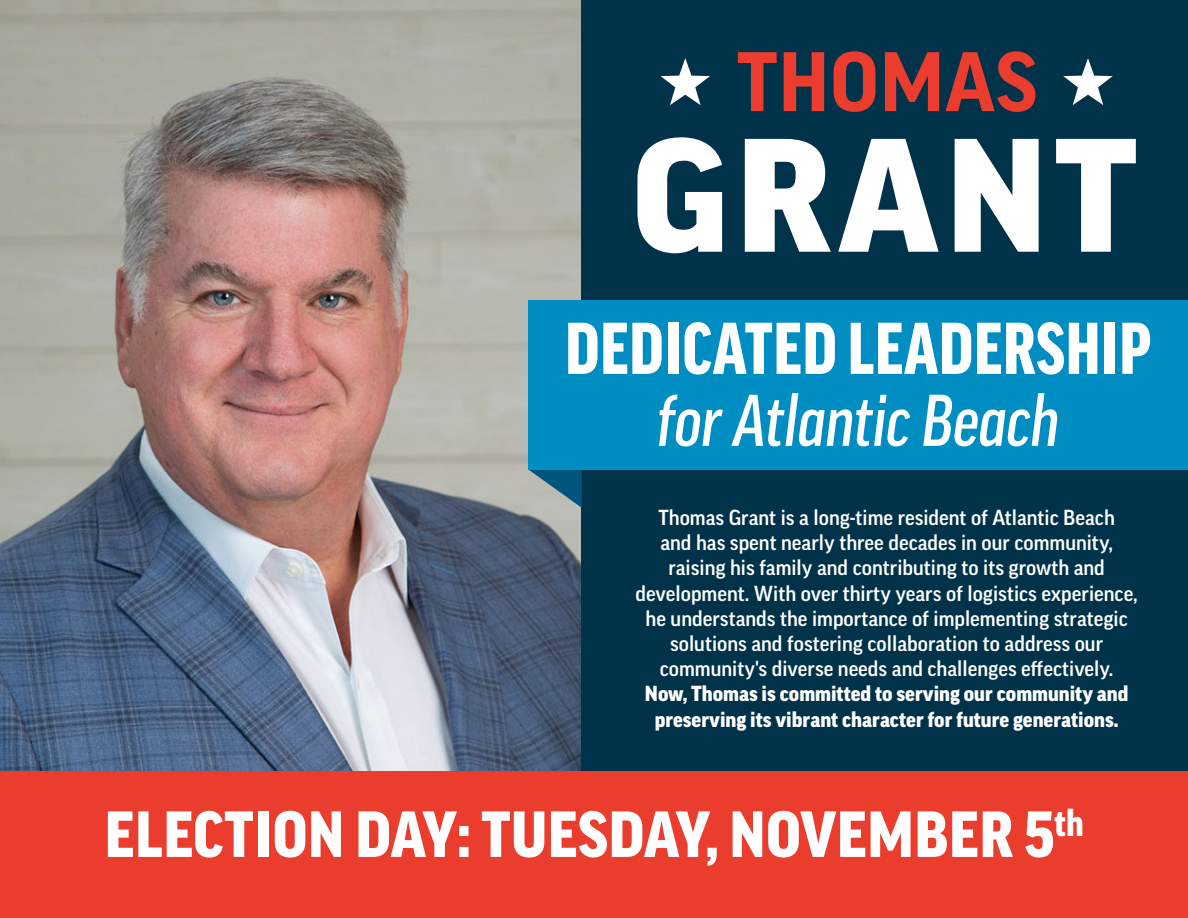
<style>
.page{position:relative;width:1188px;height:918px;background:#fff}
.page>*{position:absolute;margin:0;border:0;box-sizing:border-box;transform-origin:0 0}
.t1{font:900 condensed 70.5px/72px "Good Pro";letter-spacing:.01em;color:#fff;text-align:center}
.t2{font:900 62.85px "Good Pro Narr";letter-spacing:.01em;color:#fff}
.t3{font:500 21px/25.2px "Good Pro";color:#fff;text-align:center}
.s1{font-weight:500;font-style:italic}
.s2{font-weight:900}
</style>
<div class="page">
<img style="left:0;top:0;width:582px;height:771px">
<div style="left:582px;top:0;width:606px;height:918px;background:#003349"></div>
<svg style="left:529px;top:470px;width:53px;height:38px;background:#5d8899"></svg>
<div style="left:529px;top:300px;width:659px;height:170px;background:#008ec2"></div>
<div style="left:0;top:771px;width:1188px;height:147px;background:#ea3d2e"></div>
<svg style="left:637px;top:137px;width:499px;height:116px;fill:#fff"></svg>
<svg style="left:738px;top:51px;width:297px;height:61px"></svg>
<svg style="left:661px;top:58px;width:49px;height:47px"></svg>
<svg style="left:1063px;top:58px;width:50px;height:47px"></svg>
<p class="t1" style="left:565px;top:313px;width:588px">DEDICATED LEADERSHIP <span class="s1">for Atlantic Beach</span></p>
<p class="t3" style="left:635px;top:505px;width:504px">Thomas Grant is a long-time resident of Atlantic Beach<br>and has spent nearly three decades in our community, raising his family and contributing to its growth and development. With over thirty years of logistics experience, he understands the importance of implementing strategic solutions and fostering collaboration to address our community's diverse needs and challenges effectively.<br><span class="s2">Now, Thomas is committed to serving our community and preserving its vibrant character for future generations.</span></p>
<p class="t2" style="left:105px;top:799px;width:981px">ELECTION DAY: TUESDAY, NOVEMBER 5<sup>th</sup></p>
</div>
